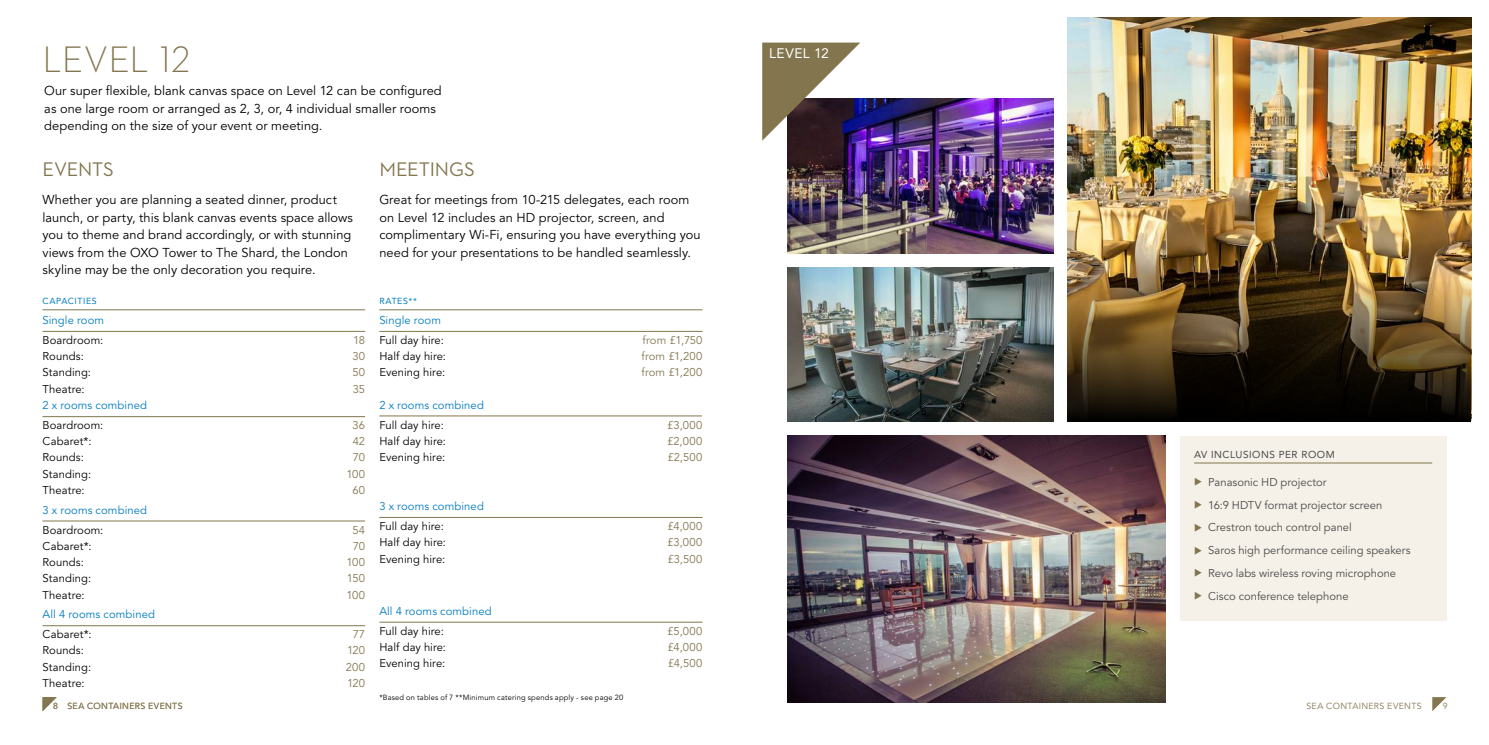
<style>
.page{position:relative;width:1489px;height:745px;background:#fff}
.page>*{position:absolute;margin:0;border:0;box-sizing:border-box;transform-origin:0 0}
.t1{font:300 37.5px "Neutraface 2 Text";color:#83754e}
.t2{font:20px "Neutraface 2 Text";letter-spacing:-.005em;color:#83754e}
.t3{font:13.75px "Avenir LT Std";letter-spacing:.03em;color:#fff}
.t4{font:12.75px/17.5px "Avenir LT Std";letter-spacing:.005em;color:#000}
.t5{font:11.25px "Avenir LT Std";letter-spacing:.005em;color:#000}
.t6{font:11.25px "Avenir LT Std";color:#4a4a49}
.t7{font:11.25px "Avenir LT Std";letter-spacing:.01em;color:#83754e}
.t8{font:11.25px "Avenir LT Std";letter-spacing:.01em;color:#007cc2}
.t9{font:10px "Avenir LT Std";letter-spacing:.05em;color:#4a4a49}
.t10{font:8.75px "Avenir LT Std";letter-spacing:.04em;color:#83754e}
.t11{font:8.75px "Avenir LT Std";letter-spacing:.07em;color:#007cc2}
.t12{font:7.5px "Avenir LT Std";letter-spacing:.025em;color:#000}
.s1{color:#83754e}
</style>
<div class="page">
<img style="left:787px;top:99px;width:266px;height:154px">
<img style="left:1067px;top:18px;width:403px;height:263px">
<hr style="left:43px;top:309px;width:322px;height:1px;background:#83754e">
<hr style="left:43px;top:331px;width:322px;height:1px;background:#83754e">
<hr style="left:43px;top:520px;width:322px;height:1px;background:#83754e">
<hr style="left:43px;top:625px;width:322px;height:1px;background:#83754e">
<hr style="left:379px;top:309px;width:323px;height:1px;background:#83754e">
<hr style="left:379px;top:331px;width:323px;height:1px;background:#83754e">
<hr style="left:379px;top:517px;width:323px;height:1px;background:#83754e">
<hr style="left:379px;top:621px;width:323px;height:1px;background:#83754e">
<hr style="left:379px;top:415px;width:323px;height:1px;background:#83754e">
<div style="left:1179px;top:435px;width:267px;height:184px;background:#f5f1e8"></div>
<hr style="left:1194px;top:462px;width:237px;height:1px;background:#83754e">
<img style="left:787px;top:435px;width:378px;height:267px">
<img style="left:787px;top:267px;width:266px;height:154px">
<svg style="left:1067px;top:281px;width:403px;height:140px;background:#413119"></svg>
<svg style="left:762px;top:43px;width:98px;height:98px"></svg>
<hr style="left:43px;top:416px;width:322px;height:1px;background:#83754e">
<svg style="left:1432px;top:697px;width:14px;height:13px"></svg>
<svg style="left:43px;top:697px;width:14px;height:13px"></svg>
<h1 class="t1" style="left:43px;top:36px;width:149px">LEVEL 12</h1>
<p class="t4" style="left:44px;top:82px;width:399px">Our super flexible, blank canvas space on Level 12 can be configured as one large room or arranged as 2, 3, or, 4 individual smaller rooms depending on the size of your event or meeting.</p>
<h2 class="t2" style="left:43px;top:156px;width:73px">EVENTS</h2>
<p class="t4" style="left:43px;top:191px;width:312px">Whether you are planning a seated dinner, product launch, or party, this blank canvas events space allows you to theme and brand accordingly, or with stunning views from the OXO Tower to The Shard, the London skyline may be the only decoration you require.</p>
<h2 class="t2" style="left:379px;top:156px;width:97px">MEETINGS</h2>
<p class="t4" style="left:379px;top:191px;width:323px">Great for meetings from 10-215 delegates, each room on Level 12 includes an HD projector, screen, and complimentary Wi-Fi, ensuring you have everything you need for your presentations to be handled seamlessly.</p>
<p class="t3" style="left:769px;top:45px;width:61px">LEVEL 12</p>
<p class="t11" style="left:43px;top:296px;width:56px">CAPACITIES</p>
<p class="t8" style="left:43px;top:313px;width:63px">Single room</p>
<p class="t5" style="left:43px;top:333px;width:62px">Boardroom:</p>
<p class="t7" style="left:353px;top:333px;width:14px">18</p>
<p class="t5" style="left:43px;top:349px;width:43px">Rounds:</p>
<p class="t7" style="left:352px;top:349px;width:14px">30</p>
<p class="t5" style="left:43px;top:366px;width:50px">Standing:</p>
<p class="t7" style="left:352px;top:366px;width:14px">50</p>
<p class="t5" style="left:43px;top:382px;width:44px">Theatre:</p>
<p class="t7" style="left:353px;top:382px;width:14px">35</p>
<p class="t5" style="left:43px;top:418px;width:62px">Boardroom:</p>
<p class="t7" style="left:352px;top:418px;width:14px">36</p>
<p class="t5" style="left:43px;top:434px;width:50px">Cabaret*:</p>
<p class="t7" style="left:353px;top:434px;width:14px">42</p>
<p class="t5" style="left:43px;top:450px;width:43px">Rounds:</p>
<p class="t7" style="left:353px;top:450px;width:14px">70</p>
<p class="t5" style="left:43px;top:467px;width:50px">Standing:</p>
<p class="t7" style="left:346px;top:467px;width:20px">100</p>
<p class="t5" style="left:43px;top:483px;width:44px">Theatre:</p>
<p class="t7" style="left:352px;top:483px;width:14px">60</p>
<p class="t8" style="left:43px;top:503px;width:106px">3 x rooms combined</p>
<p class="t5" style="left:43px;top:523px;width:62px">Boardroom:</p>
<p class="t7" style="left:352px;top:523px;width:14px">54</p>
<p class="t5" style="left:43px;top:539px;width:50px">Cabaret*:</p>
<p class="t7" style="left:353px;top:539px;width:14px">70</p>
<p class="t5" style="left:43px;top:555px;width:43px">Rounds:</p>
<p class="t7" style="left:346px;top:555px;width:20px">100</p>
<p class="t5" style="left:43px;top:571px;width:50px">Standing:</p>
<p class="t7" style="left:347px;top:571px;width:20px">150</p>
<p class="t5" style="left:43px;top:588px;width:44px">Theatre:</p>
<p class="t7" style="left:346px;top:588px;width:20px">100</p>
<p class="t8" style="left:43px;top:607px;width:114px">All 4 rooms combined</p>
<p class="t5" style="left:43px;top:627px;width:50px">Cabaret*:</p>
<p class="t7" style="left:353px;top:627px;width:14px">77</p>
<p class="t5" style="left:43px;top:643px;width:43px">Rounds:</p>
<p class="t7" style="left:347px;top:643px;width:20px">120</p>
<p class="t5" style="left:43px;top:660px;width:50px">Standing:</p>
<p class="t7" style="left:346px;top:660px;width:21px">200</p>
<p class="t5" style="left:43px;top:676px;width:44px">Theatre:</p>
<p class="t7" style="left:347px;top:676px;width:20px">120</p>
<p class="t11" style="left:379px;top:296px;width:39px">RATES**</p>
<p class="t8" style="left:379px;top:313px;width:63px">Single room</p>
<p class="t5" style="left:379px;top:333px;width:66px">Full day hire:</p>
<p class="t7" style="left:642px;top:333px;width:61px">from £1,750</p>
<p class="t5" style="left:379px;top:349px;width:68px">Half day hire:</p>
<p class="t7" style="left:641px;top:349px;width:63px">from £1,200</p>
<p class="t5" style="left:379px;top:366px;width:67px">Evening hire:</p>
<p class="t7" style="left:641px;top:366px;width:63px">from £1,200</p>
<p class="t8" style="left:379px;top:398px;width:106px">2 x rooms combined</p>
<p class="t5" style="left:379px;top:418px;width:66px">Full day hire:</p>
<p class="t7" style="left:667px;top:418px;width:37px">£3,000</p>
<p class="t5" style="left:379px;top:434px;width:68px">Half day hire:</p>
<p class="t7" style="left:667px;top:434px;width:37px">£2,000</p>
<p class="t5" style="left:379px;top:450px;width:67px">Evening hire:</p>
<p class="t7" style="left:667px;top:450px;width:37px">£2,500</p>
<p class="t8" style="left:379px;top:499px;width:106px">3 x rooms combined</p>
<p class="t5" style="left:379px;top:519px;width:66px">Full day hire:</p>
<p class="t7" style="left:667px;top:519px;width:37px">£4,000</p>
<p class="t5" style="left:379px;top:535px;width:68px">Half day hire:</p>
<p class="t7" style="left:667px;top:535px;width:37px">£3,000</p>
<p class="t5" style="left:379px;top:552px;width:67px">Evening hire:</p>
<p class="t7" style="left:667px;top:552px;width:37px">£3,500</p>
<p class="t8" style="left:43px;top:399px;width:106px">2 x rooms combined</p>
<p class="t9" style="left:1194px;top:448px;width:142px">AV INCLUSIONS PER ROOM</p>
<p class="t6" style="left:1194px;top:475px;width:134px"><span class="s1">◆</span> Panasonic HD projector</p>
<p class="t6" style="left:1194px;top:498px;width:190px"><span class="s1">◆</span> 16:9 HDTV format projector screen</p>
<p class="t6" style="left:1194px;top:520px;width:159px"><span class="s1">◆</span> Crestron touch control panel</p>
<p class="t6" style="left:1194px;top:543px;width:218px"><span class="s1">◆</span> Saros high performance ceiling speakers</p>
<p class="t6" style="left:1194px;top:566px;width:203px"><span class="s1">◆</span> Revo labs wireless roving microphone</p>
<p class="t6" style="left:1194px;top:589px;width:156px"><span class="s1">◆</span> Cisco conference telephone</p>
<p class="t8" style="left:379px;top:604px;width:114px">All 4 rooms combined</p>
<p class="t5" style="left:379px;top:624px;width:66px">Full day hire:</p>
<p class="t7" style="left:667px;top:624px;width:37px">£5,000</p>
<p class="t5" style="left:379px;top:640px;width:68px">Half day hire:</p>
<p class="t7" style="left:667px;top:640px;width:37px">£4,000</p>
<p class="t5" style="left:379px;top:656px;width:67px">Evening hire:</p>
<p class="t7" style="left:667px;top:656px;width:36px">£4,500</p>
<p class="t12" style="left:379px;top:692px;width:245px">*Based on tables of 7 **Minimum catering spends apply - see page 20</p>
<p class="t10" style="left:53px;top:700px;width:131px">8 SEA CONTAINERS EVENTS</p>
<p class="t10" style="left:1306px;top:700px;width:117px">SEA CONTAINERS EVENTS</p>
<p class="t10" style="left:1442px;top:700px;width:6px">9</p>
</div>
